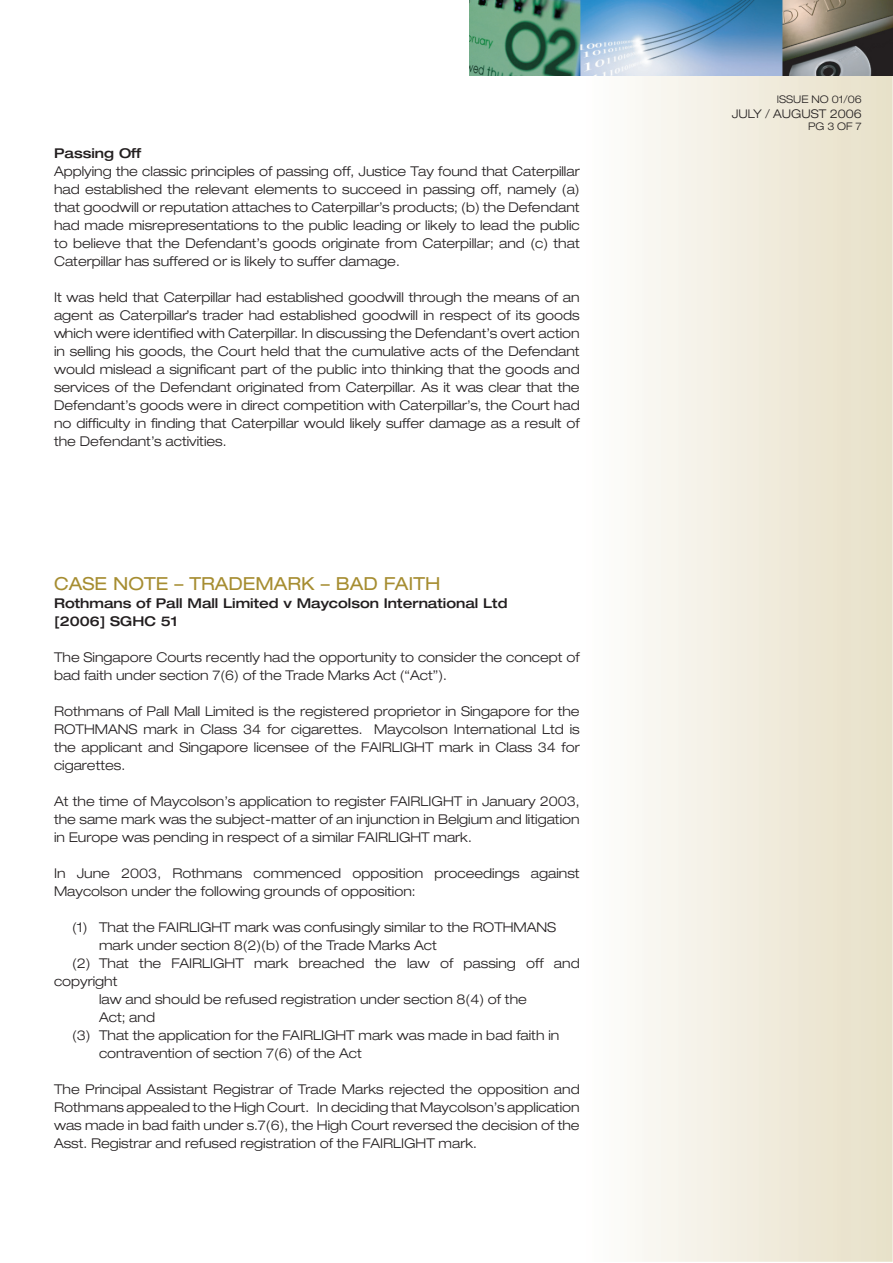
<style>
.page{position:relative;width:893px;height:1263px;background:#fff}
.page>*{position:absolute;margin:0;border:0;box-sizing:border-box;transform-origin:0 0}
.t1{font:expanded 18px "Helvetica Neue";color:#a68d31}
.t2{font:300 expanded 13.5px/18px "Helvetica Neue";color:#231f20;text-align:justify}
.t3{font:500 expanded 13.5px/18px "Helvetica Neue";color:#231f20}
.t4{font:300 expanded 12px "Helvetica Neue";color:#231f20}
.t5{font:300 expanded 10.5px "Helvetica Neue";color:#231f20}
</style>
<div class="page">
<div style="left:582px;top:6px;width:311px;height:1256px;background:linear-gradient(to right,#fefefe,#e7dfc7)"></div>
<img style="left:469px;top:0;width:424px;height:76px">
<p class="t3" style="left:54px;top:144px;width:89px">Passing Off</p>
<p class="t2" style="left:54px;top:162px;width:527px">Applying the classic principles of passing off, Justice Tay found that Caterpillar had established the relevant elements to succeed in passing off, namely (a) that goodwill or reputation attaches to Caterpillar’s products; (b) the Defendant had made misrepresentations to the public leading or likely to lead the public to believe that the Defendant’s goods originate from Caterpillar; and (c) that Caterpillar has suffered or is likely to suffer damage.</p>
<p class="t2" style="left:54px;top:288px;width:527px">It was held that Caterpillar had established goodwill through the means of an agent as Caterpillar’s trader had established goodwill in respect of its goods which were identified with Caterpillar. In discussing the Defendant’s overt action in selling his goods, the Court held that the cumulative acts of the Defendant would mislead a significant part of the public into thinking that the goods and services of the Defendant originated from Caterpillar. As it was clear that the Defendant’s goods were in direct competition with Caterpillar’s, the Court had no difficulty in finding that Caterpillar would likely suffer damage as a result of the Defendant’s activities.</p>
<h1 class="t1" style="left:54px;top:573px;width:388px">CASE NOTE – TRADEMARK – BAD FAITH</h1>
<p class="t3" style="left:54px;top:594px;width:455px">Rothmans of Pall Mall Limited v Maycolson International Ltd [2006] SGHC 51</p>
<p class="t2" style="left:54px;top:648px;width:527px">The Singapore Courts recently had the opportunity to consider the concept of bad faith under section 7(6) of the Trade Marks Act (“Act”).</p>
<p class="t2" style="left:54px;top:702px;width:527px">Rothmans of Pall Mall Limited is the registered proprietor in Singapore for the ROTHMANS mark in Class 34 for cigarettes. Maycolson International Ltd is the applicant and Singapore licensee of the FAIRLIGHT mark in Class 34 for cigarettes.</p>
<p class="t2" style="left:54px;top:792px;width:527px">At the time of Maycolson’s application to register FAIRLIGHT in January 2003, the same mark was the subject-matter of an injunction in Belgium and litigation in Europe was pending in respect of a similar FAIRLIGHT mark.</p>
<p class="t2" style="left:54px;top:864px;width:527px">In June 2003, Rothmans commenced opposition proceedings against<br>Maycolson under the following grounds of opposition:</p>
<p class="t2" style="left:72px;top:918px;width:486px">(1) That the FAIRLIGHT mark was confusingly similar to the ROTHMANS</p>
<p class="t2" style="left:99px;top:936px;width:339px">mark under section 8(2)(b) of the Trade Marks Act</p>
<p class="t2" style="left:72px;top:954px;width:509px">(2) That the FAIRLIGHT mark breached the law of passing off and</p>
<p class="t2" style="left:54px;top:972px;width:65px">copyright</p>
<p class="t2" style="left:99px;top:990px;width:429px">law and should be refused registration under section 8(4) of the</p>
<p class="t2" style="left:99px;top:1008px;width:58px">Act; and</p>
<p class="t2" style="left:72px;top:1026px;width:489px">(3) That the application for the FAIRLIGHT mark was made in bad faith in</p>
<p class="t2" style="left:99px;top:1044px;width:264px">contravention of section 7(6) of the Act</p>
<p class="t2" style="left:54px;top:1080px;width:527px">The Principal Assistant Registrar of Trade Marks rejected the opposition and Rothmans appealed to the High Court. In deciding that Maycolson’s application was made in bad faith under s.7(6), the High Court reversed the decision of the Asst. Registrar and refused registration of the FAIRLIGHT mark.</p>
<p class="t5" style="left:777px;top:93px;width:86px">ISSUE NO 01/06</p>
<p class="t4" style="left:732px;top:106px;width:132px">JULY / AUGUST 2006</p>
<p class="t5" style="left:808px;top:120px;width:55px">PG 3 OF 7</p>
</div>
